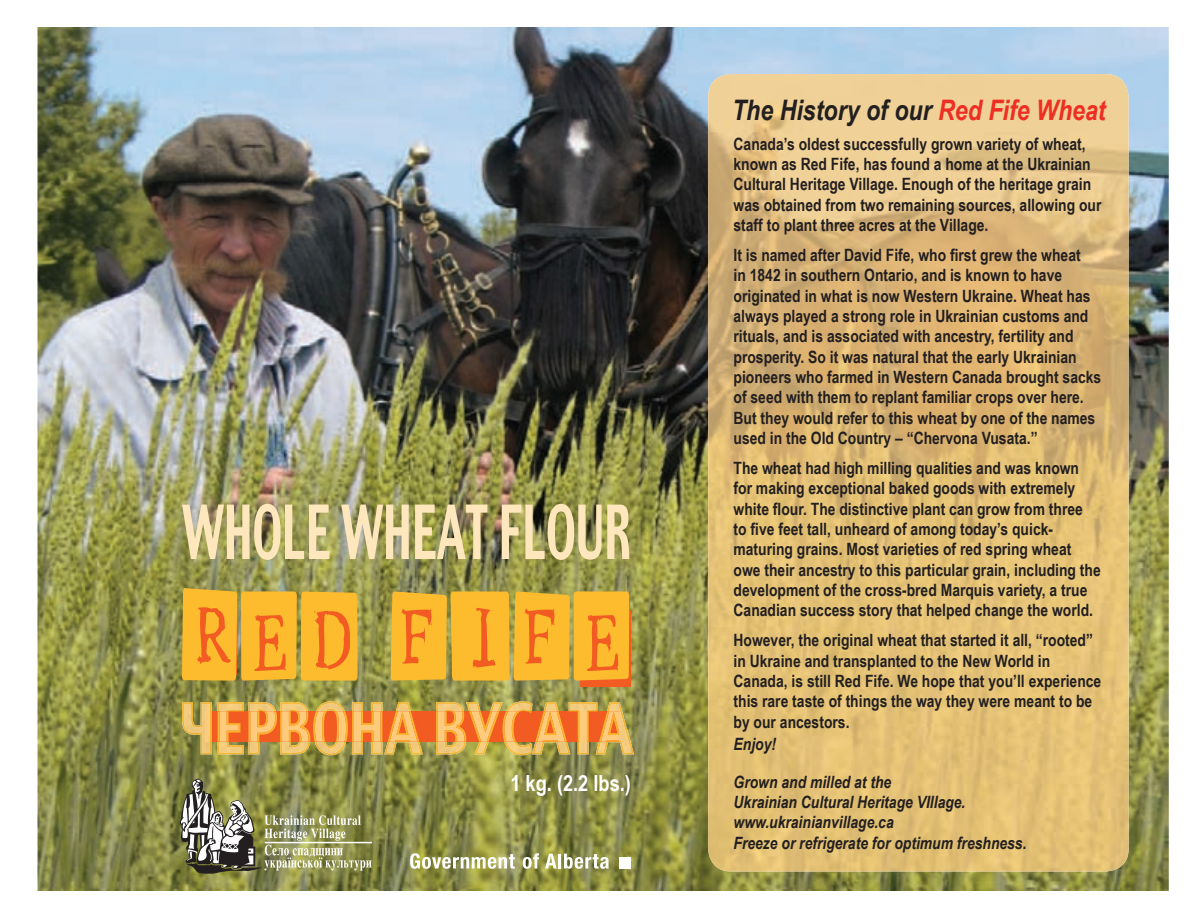
<style>
.page{position:relative;width:1188px;height:918px;background:#fff}
.page>*{position:absolute;margin:0;border:0;box-sizing:border-box;transform-origin:0 0}
.t1{font:italic 700 28.35px "Arial Narrow";color:#231f20}
.t2{font:700 22.2px "Arial Narrow";color:#fff}
.t3{font:700 16.95px/20.4px "Arial Narrow";color:#231f20}
.t4{font:italic 700 16.95px/20.4px "Arial Narrow";color:#231f20}
.s1{color:#ee2e22}
</style>
<div class="page">
<img style="left:38px;top:27px;width:1131px;height:864px">
<svg style="left:180px;top:779px;width:192px;height:95px;background:#8e8e61"></svg>
<div style="left:580px;top:610px;width:51px;height:76px;background:#f25b21"></div>
<svg style="left:182px;top:588px;width:447px;height:93px;background:#e9a931"></svg>
<img style="left:315px;top:701px;width:31px;height:54px">
<img style="left:436px;top:701px;width:198px;height:54px">
<img style="left:280px;top:702px;width:30px;height:52px">
<img style="left:248px;top:702px;width:28px;height:52px">
<img style="left:384px;top:702px;width:39px;height:52px">
<img style="left:352px;top:702px;width:30px;height:52px">
<img style="left:218px;top:702px;width:26px;height:52px">
<img style="left:182px;top:702px;width:30px;height:52px">
<hr style="left:210px;top:711px;width:2px;height:31px;background:#fcb42f">
<img style="left:323px;top:747px;width:21px;height:1px">
<svg style="left:388px;top:709px;width:232px;height:38px;background:#ee9445"></svg>
<svg style="left:218px;top:709px;width:164px;height:38px;background:#f09d4b"></svg>
<svg style="left:410px;top:853px;width:105px;height:16px"></svg>
<svg style="left:523px;top:853px;width:16px;height:16px"></svg>
<svg style="left:545px;top:854px;width:64px;height:15px"></svg>
<div style="left:619px;top:857px;width:12px;height:11px;background:#fff"></div>
<img style="left:182px;top:504px;width:447px;height:56px">
<img style="left:708px;top:74px;width:421px;height:797px">
<h2 class="t2" style="left:510px;top:766px;width:122px">1 kg. (2.2 lbs.)</h2>
<h1 class="t1" style="left:732px;top:89px;width:375px">The History of our <span class="s1">Red Fife Wheat</span></h1>
<p class="t3" style="left:734px;top:133px;width:370px">Canada’s oldest successfully grown variety of wheat, known as Red Fife, has found a home at the Ukrainian Cultural Heritage Village. Enough of the heritage grain was obtained from two remaining sources, allowing our staff to plant three acres at the Village.</p>
<p class="t3" style="left:734px;top:244px;width:369px">It is named after David Fife, who first grew the wheat<br>in 1842 in southern Ontario, and is known to have originated in what is now Western Ukraine. Wheat has always played a strong role in Ukrainian customs and rituals, and is associated with ancestry, fertility and prosperity. So it was natural that the early Ukrainian pioneers who farmed in Western Canada brought sacks of seed with them to replant familiar crops over here.<br>But they would refer to this wheat by one of the names used in the Old Country – “Chervona Vusata.”</p>
<p class="t3" style="left:734px;top:457px;width:369px">The wheat had high milling qualities and was known for making exceptional baked goods with extremely white flour. The distinctive plant can grow from three<br>to five feet tall, unheard of among today’s quick&shy;maturing grains. Most varieties of red spring wheat owe their ancestry to this particular grain, including the development of the cross-bred Marquis variety, a true Canadian success story that helped change the world.</p>
<p class="t3" style="left:734px;top:629px;width:369px">However, the original wheat that started it all, “rooted” in Ukraine and transplanted to the New World in Canada, is still Red Fife. We hope that you’ll experience this rare taste of things the way they were meant to be by our ancestors.</p>
<p class="t4" style="left:734px;top:733px;width:44px">Enjoy!</p>
<p class="t4" style="left:734px;top:771px;width:295px">Grown and milled at the<br>Ukrainian Cultural Heritage VIllage. www.ukrainianvillage.ca<br>Freeze or refrigerate for optimum freshness.</p>
</div>
